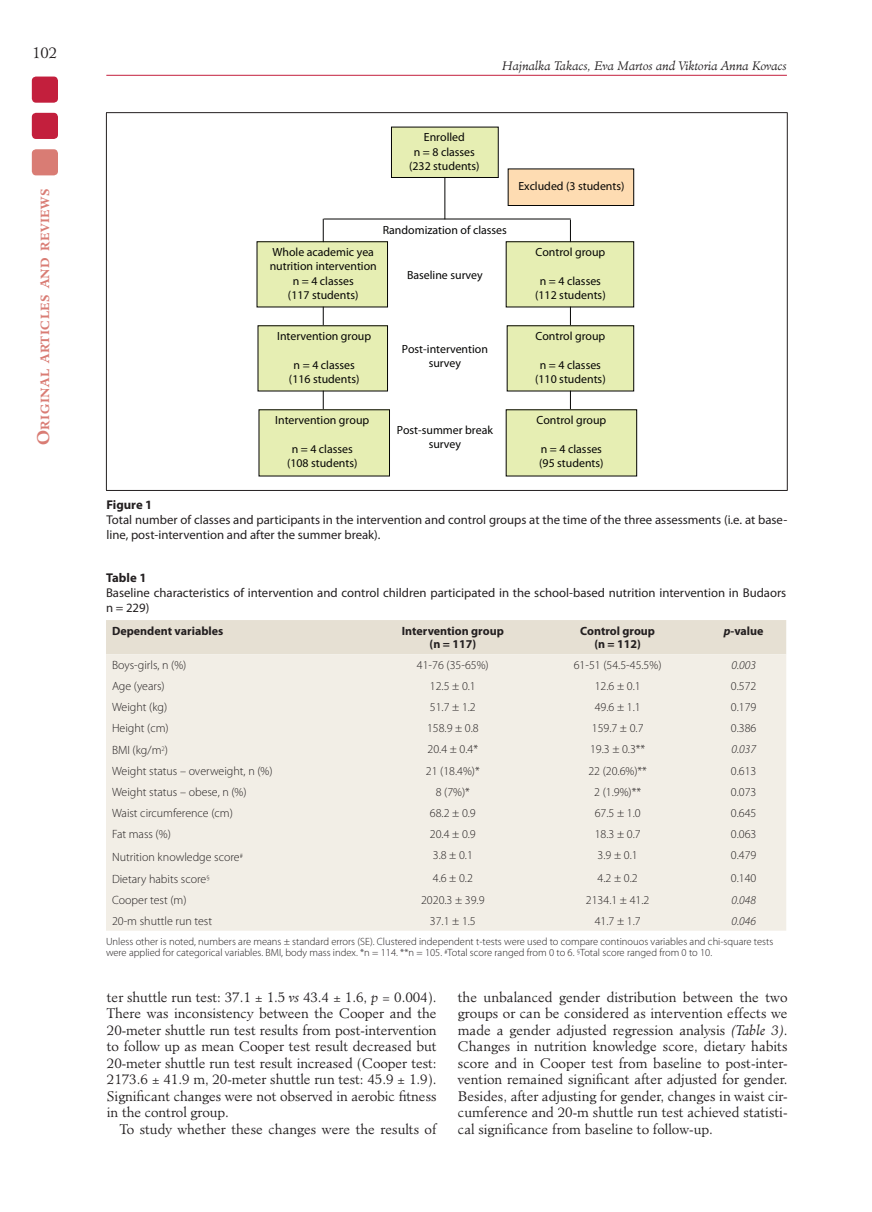
<style>
.page{position:relative;width:872px;height:1212px;background:#fff}
.page>*{position:absolute;margin:0;border:0;box-sizing:border-box;transform-origin:0 0}
.t1{font:300 15px "Minister Std";color:#231f20}
.t2{font:300 13.5px/16.5px "Minister Std";color:#231f20;text-align:justify}
.t3{font:12.75px/15px "Myriad Pro";color:#231f20}
.t4{font:700 12.75px "Myriad Pro";color:#231f20}
.t5{font:300 12px "Myriad Pro";color:#231f20}
.t6{font:700 12px/13.2px "Myriad Pro";color:#231f20;text-align:center}
.t7{font:italic 300 12px "Minister Std";color:#231f20}
.t8{font:italic 300 12px "Myriad Pro";color:#231f20}
.t9{font:11.85px/14.2px "Myriad Pro";color:#050504;text-align:center}
.t10{font:700 11.55px "Minister Std";letter-spacing:.045em;color:#d97c74}
.t11{font:300 10.5px/11.6px "Myriad Pro";color:#231f20}
.s1{font-size:16.5px}
.s2{font-style:italic}
</style>
<div class="page">
<hr style="left:106px;top:75px;width:681px;height:1px;background:#c31f3d">
<div style="left:32px;top:77px;width:26px;height:26px;background:#c31f3d;border-radius:4px"></div>
<div style="left:32px;top:113px;width:26px;height:26px;background:#c31f3d;border-radius:4px"></div>
<div style="left:32px;top:149px;width:26px;height:26px;background:#d97c74;border-radius:4px"></div>
<div style="left:106px;top:620px;width:680px;height:34px;background:#e6e0d3"></div>
<div style="left:106px;top:654px;width:680px;height:277px;background:#f2eee6"></div>
<hr style="left:106px;top:112px;width:681px;height:1px;background:#231f20">
<hr style="left:106px;top:113px;width:1px;height:377px;background:#231f20">
<hr style="left:787px;top:113px;width:1px;height:377px;background:#231f20">
<hr style="left:106px;top:490px;width:681px;height:1px;background:#231f20">
<div style="left:391px;top:127px;width:107px;height:50px;background:#e6eeb3"></div>
<div style="left:391px;top:127px;width:108px;height:51px;border:1px solid #050504"></div>
<div style="left:506px;top:242px;width:127px;height:65px;background:#e6eeb3"></div>
<div style="left:505px;top:241px;width:129px;height:66px;border:1px solid #050504"></div>
<div style="left:257px;top:242px;width:130px;height:65px;background:#e6eeb3"></div>
<div style="left:256px;top:241px;width:132px;height:66px;border:1px solid #050504"></div>
<div style="left:258px;top:326px;width:129px;height:65px;background:#e6eeb3"></div>
<div style="left:507px;top:326px;width:126px;height:65px;background:#e6eeb3"></div>
<div style="left:506px;top:410px;width:130px;height:66px;background:#e6eeb3"></div>
<div style="left:259px;top:410px;width:130px;height:66px;background:#e6eeb3"></div>
<div style="left:508px;top:169px;width:125px;height:36px;background:#fedcb2"></div>
<div style="left:507px;top:168px;width:127px;height:38px;border:1px solid #050504"></div>
<hr style="left:444px;top:177px;width:1px;height:42px;background:#050504">
<svg style="left:570px;top:307px;width:1px;height:18px"></svg>
<svg style="left:323px;top:307px;width:1px;height:18px"></svg>
<svg style="left:323px;top:391px;width:1px;height:18px"></svg>
<svg style="left:570px;top:391px;width:1px;height:18px"></svg>
<svg style="left:570px;top:220px;width:1px;height:22px"></svg>
<svg style="left:323px;top:219px;width:1px;height:23px"></svg>
<hr style="left:324px;top:218px;width:246px;height:1px;background:#050504">
<p class="t1" style="left:32px;top:44px;width:27px">102</p>
<p class="t10" style="left:38px;top:445px;width:258px;rotate:-90deg"><span class="s1">O</span>riginal articles and reviews</p>
<p class="t7" style="left:502px;top:58px;width:286px">Hajnalka Takacs, Eva Martos and Viktoria Anna Kovacs</p>
<p class="t9" style="left:409px;top:131px;width:72px">Enrolled<br>n = 8 classes (232 students)</p>
<p class="t9" style="left:518px;top:179px;width:108px">Excluded (3 students)</p>
<p class="t9" style="left:383px;top:223px;width:125px">Randomization of classes</p>
<p class="t9" style="left:407px;top:268px;width:77px">Baseline survey</p>
<p class="t9" style="left:270px;top:245px;width:109px">Whole academic yea nutrition intervention n = 4 classes<br>(117 students)</p>
<p class="t9" style="left:277px;top:329px;width:96px">Intervention group</p>
<p class="t9" style="left:289px;top:358px;width:72px">n = 4 classes (116 students)</p>
<p class="t9" style="left:402px;top:342px;width:88px">Post-intervention survey</p>
<p class="t9" style="left:275px;top:413px;width:96px">Intervention group</p>
<p class="t9" style="left:287px;top:442px;width:72px">n = 4 classes (108 students)</p>
<p class="t9" style="left:397px;top:423px;width:98px">Post-summer break survey</p>
<p class="t9" style="left:535px;top:245px;width:71px">Control group</p>
<p class="t9" style="left:535px;top:274px;width:72px">n = 4 classes (112 students)</p>
<p class="t9" style="left:535px;top:329px;width:71px">Control group</p>
<p class="t9" style="left:535px;top:358px;width:72px">n = 4 classes (110 students)</p>
<p class="t9" style="left:536px;top:413px;width:71px">Control group</p>
<p class="t9" style="left:539px;top:442px;width:66px;text-align:left">n = 4 classes (95 students)</p>
<p class="t4" style="left:106px;top:497px;width:47px">Figure 1</p>
<p class="t3" style="left:106px;top:512px;width:682px">Total number of classes and participants in the intervention and control groups at the time of the three assessments (i.e. at base&shy;line, post-intervention and after the summer break).</p>
<p class="t4" style="left:106px;top:570px;width:42px">Table 1</p>
<p class="t3" style="left:106px;top:585px;width:681px">Baseline characteristics of intervention and control children participated in the school-based nutrition intervention in Budaors n = 229)</p>
<p class="t6" style="left:112px;top:624px;width:113px">Dependent variables</p>
<p class="t6" style="left:402px;top:624px;width:103px">Intervention group (n = 117)</p>
<p class="t6" style="left:580px;top:624px;width:76px">Control group (n = 112)</p>
<p class="t6" style="left:723px;top:624px;width:41px"><span class="s2">p</span>-value</p>
<p class="t5" style="left:112px;top:659px;width:76px">Boys-girls, n (%)</p>
<p class="t5" style="left:417px;top:659px;width:73px">41-76 (35-65%)</p>
<p class="t5" style="left:574px;top:659px;width:89px">61-51 (54.5-45.5%)</p>
<p class="t8" style="left:731px;top:659px;width:26px">0.003</p>
<p class="t5" style="left:112px;top:680px;width:54px">Age (years)</p>
<p class="t5" style="left:430px;top:680px;width:47px">12.5 ± 0.1</p>
<p class="t5" style="left:595px;top:680px;width:47px">12.6 ± 0.1</p>
<p class="t5" style="left:731px;top:680px;width:27px">0.572</p>
<p class="t5" style="left:112px;top:701px;width:57px">Weight (kg)</p>
<p class="t5" style="left:430px;top:701px;width:47px">51.7 ± 1.2</p>
<p class="t5" style="left:595px;top:701px;width:47px">49.6 ± 1.1</p>
<p class="t5" style="left:731px;top:701px;width:27px">0.179</p>
<p class="t5" style="left:112px;top:722px;width:58px">Height (cm)</p>
<p class="t5" style="left:427px;top:722px;width:53px">158.9 ± 0.8</p>
<p class="t5" style="left:592px;top:722px;width:53px">159.7 ± 0.7</p>
<p class="t5" style="left:731px;top:722px;width:27px">0.386</p>
<p class="t5" style="left:112px;top:744px;width:57px">BMI (kg/m<sup>2</sup>)</p>
<p class="t5" style="left:427px;top:743px;width:52px">20.4 ± 0.4*</p>
<p class="t5" style="left:590px;top:743px;width:57px">19.3 ± 0.3**</p>
<p class="t8" style="left:731px;top:743px;width:26px">0.037</p>
<p class="t5" style="left:112px;top:765px;width:162px">Weight status – overweight, n (%)</p>
<p class="t5" style="left:426px;top:765px;width:55px">21 (18.4%)*</p>
<p class="t5" style="left:588px;top:765px;width:60px">22 (20.6%)**</p>
<p class="t5" style="left:731px;top:765px;width:27px">0.613</p>
<p class="t5" style="left:112px;top:786px;width:136px">Weight status – obese, n (%)</p>
<p class="t5" style="left:436px;top:786px;width:36px">8 (7%)*</p>
<p class="t5" style="left:594px;top:786px;width:48px">2 (1.9%)**</p>
<p class="t5" style="left:731px;top:786px;width:27px">0.073</p>
<p class="t5" style="left:112px;top:807px;width:122px">Waist circumference (cm)</p>
<p class="t5" style="left:430px;top:807px;width:47px">68.2 ± 0.9</p>
<p class="t5" style="left:595px;top:807px;width:47px">67.5 ± 1.0</p>
<p class="t5" style="left:731px;top:807px;width:27px">0.645</p>
<p class="t5" style="left:112px;top:828px;width:60px">Fat mass (%)</p>
<p class="t5" style="left:430px;top:828px;width:47px">20.4 ± 0.9</p>
<p class="t5" style="left:595px;top:828px;width:47px">18.3 ± 0.7</p>
<p class="t5" style="left:731px;top:828px;width:27px">0.063</p>
<p class="t5" style="left:112px;top:850px;width:132px">Nutrition knowledge score<sup>#</sup></p>
<p class="t5" style="left:433px;top:849px;width:42px">3.8 ± 0.1</p>
<p class="t5" style="left:597px;top:849px;width:42px">3.9 ± 0.1</p>
<p class="t5" style="left:731px;top:849px;width:27px">0.479</p>
<p class="t5" style="left:112px;top:872px;width:99px">Dietary habits score<sup>§</sup></p>
<p class="t5" style="left:433px;top:871px;width:42px">4.6 ± 0.2</p>
<p class="t5" style="left:597px;top:871px;width:42px">4.2 ± 0.2</p>
<p class="t5" style="left:731px;top:871px;width:27px">0.140</p>
<p class="t5" style="left:112px;top:893px;width:76px">Cooper test (m)</p>
<p class="t5" style="left:421px;top:893px;width:65px">2020.3 ± 39.9</p>
<p class="t5" style="left:586px;top:893px;width:65px">2134.1 ± 41.2</p>
<p class="t8" style="left:731px;top:893px;width:26px">0.048</p>
<p class="t5" style="left:112px;top:914px;width:102px">20-m shuttle run test</p>
<p class="t5" style="left:430px;top:914px;width:47px">37.1 ± 1.5</p>
<p class="t5" style="left:595px;top:914px;width:47px">41.7 ± 1.7</p>
<p class="t8" style="left:731px;top:914px;width:26px">0.046</p>
<p class="t11" style="left:106px;top:936px;width:669px">Unless other is noted, numbers are means ± standard errors (SE). Clustered independent t-tests were used to compare continouos variables and chi-square tests were applied for categorical variables. BMI, body mass index. *n = 114. **n = 105. <sup>#</sup>Total score ranged from 0 to 6. <sup>§</sup>Total score ranged from 0 to 10.</p>
<p class="t2" style="left:107px;top:989px;width:331px">ter shuttle run test: 37.1 ± 1.5 <span class="s2">vs</span> 43.4 ± 1.6, <span class="s2">p</span> = 0.004).<br>There was inconsistency between the Cooper and the 20-meter shuttle run test results from post-intervention to follow up as mean Cooper test result decreased but 20-meter shuttle run test result increased (Cooper test:<br>2173.6 ± 41.9 m, 20-meter shuttle run test: 45.9 ± 1.9).<br>Significant changes were not observed in aerobic fitness in the control group.</p>
<p class="t2" style="left:120px;top:1121px;width:318px">To study whether these changes were the results of</p>
<p class="t2" style="left:458px;top:989px;width:331px">the unbalanced gender distribution between the two groups or can be considered as intervention effects we made a gender adjusted regression analysis <span class="s2">(Table 3)</span>.<br>Changes in nutrition knowledge score, dietary habits score and in Cooper test from baseline to post-inter&shy;vention remained significant after adjusted for gender.<br>Besides, after adjusting for gender, changes in waist cir&shy;cumference and 20-m shuttle run test achieved statisti&shy;cal significance from baseline to follow-up.</p>
</div>
